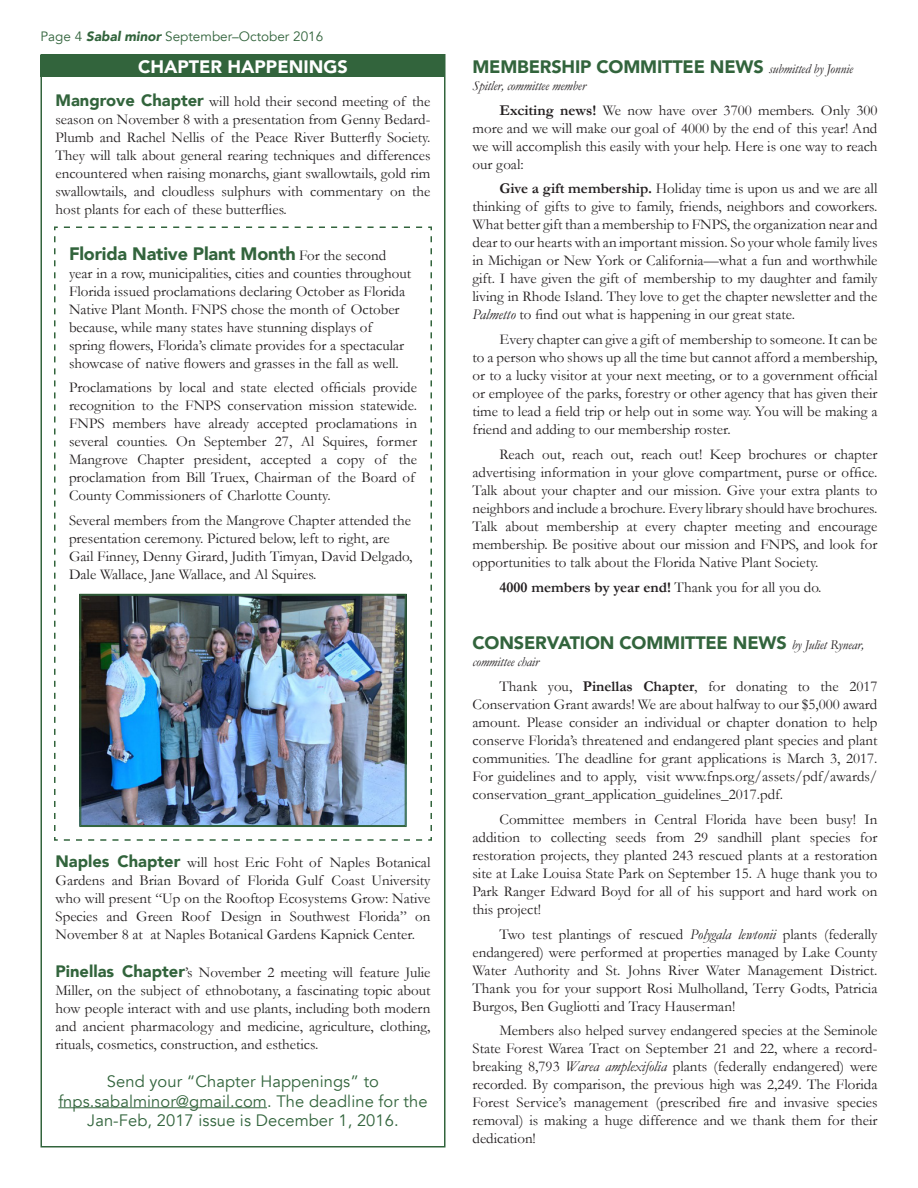
<style>
.page{position:relative;width:918px;height:1188px;background:#fff}
.page>*{position:absolute;margin:0;border:0;box-sizing:border-box;transform-origin:0 0}
.t1{font:900 18px "Avenir";letter-spacing:-.01em;color:#32643c}
.t2{font:900 18px "Avenir";color:#fff}
.t3{font:16.5px/19.8px "Avenir";letter-spacing:.005em;color:#32643c;text-align:center}
.t4{font:15px/18px "Garamond";color:#231f20;text-align:justify}
.t5{font:700 15px "Garamond";color:#231f20}
.t6{font:italic 13.5px "Garamond";letter-spacing:-.01em;color:#231f20}
.t7{font:13.5px "Avenir";color:#32643c}
.s1{font-weight:900;font-style:italic}
.s2{font-family:"Garamond";font-weight:400;font-style:italic;font-size:13.5px;color:#231f20}
.s3{font-weight:700}
.s4{font-style:italic}
.s5{font-weight:400}
.s6{font-family:"Avenir";font-weight:900;font-size:16.5px;color:#32643c}
.s7{font-family:"Garamond";font-weight:400;font-size:15px;color:#231f20}
</style>
<div class="page">
<hr style="left:58px;top:1107px;width:209px;height:1px;background:#32643c">
<svg style="left:54px;top:226px;width:378px;height:615px"></svg>
<div style="left:40px;top:55px;width:406px;height:21px;background:#32643c"></div>
<img style="left:79px;top:594px;width:328px;height:233px">
<div style="left:81px;top:595px;width:324px;height:231px;border:1px solid #32643c"></div>
<p class="t7" style="left:40px;top:28px;width:284px">Page 4 <span class="s1">Sabal minor</span> September–October 2016</p>
<p class="t2" style="left:138px;top:51px;width:211px">CHAPTER HAPPENINGS</p>
<p class="t1" style="left:472px;top:51px;width:382px">MEMBERSHIP COMMITTEE NEWS <span class="s2">submitted by Jonnie</span></p>
<p class="t6" style="left:472px;top:78px;width:115px">Spitler, committee member</p>
<p class="t4" style="left:472px;top:101px;width:407px;text-indent:27px"><span class="s3">Exciting news!</span> We now have over 3700 members. Only 300 more and we will make our goal of 4000 by the end of this year! And we will accomplish this easily with your help. Here is one way to reach our goal:</p>
<p class="t4" style="left:472px;top:179px;width:407px;text-indent:27px"><span class="s3">Give a gift membership.</span> Holiday time is upon us and we are all thinking of gifts to give to family, friends, neighbors and coworkers.<br>What better gift than a membership to FNPS, the organization near and dear to our hearts with an important mission. So your whole family lives in Michigan or New York or California—what a fun and worthwhile gift. I have given the gift of membership to my daughter and family living in Rhode Island. They love to get the chapter newsletter and the <span class="s4">Palmetto</span> to find out what is happening in our great state.</p>
<p class="t4" style="left:472px;top:330px;width:407px;text-indent:27px">Every chapter can give a gift of membership to someone. It can be to a person who shows up all the time but cannot afford a membership, or to a lucky visitor at your next meeting, or to a government official or employee of the parks, forestry or other agency that has given their time to lead a field trip or help out in some way. You will be making a friend and adding to our membership roster.</p>
<p class="t4" style="left:472px;top:445px;width:407px;text-indent:27px">Reach out, reach out, reach out! Keep brochures or chapter advertising information in your glove compartment, purse or office.<br>Talk about your chapter and our mission. Give your extra plants to neighbors and include a brochure. Every library should have brochures.<br>Talk about membership at every chapter meeting and encourage membership. Be positive about our mission and FNPS, and look for opportunities to talk about the Florida Native Plant Society.</p>
<p class="t5" style="left:500px;top:578px;width:324px">4000 members by year end! <span class="s5">Thank you for all you do.</span></p>
<p class="t4" style="left:56px;top:92px;width:377px"><span class="s6">Mangrove Chapter</span> will hold their second meeting of the season on November 8 with a presentation from Genny Bedard-Plumb and Rachel Nellis of the Peace River Butterfly Society.<br>They will talk about general rearing techniques and differences encountered when raising monarchs, giant swallowtails, gold rim swallowtails, and cloudless sulphurs with commentary on the host plants for each of these butterflies.</p>
<p class="t1" style="left:69px;top:238px;width:319px">Florida Native Plant Month <span class="s7">For the second</span></p>
<p class="t4" style="left:69px;top:264px;width:344px;text-align:left">year in a row, municipalities, cities and counties throughout Florida issued proclamations declaring October as Florida Native Plant Month. FNPS chose the month of October because, while many states have stunning displays of spring flowers, Florida’s climate provides for a spectacular showcase of native flowers and grasses in the fall as well.</p>
<p class="t4" style="left:69px;top:378px;width:350px;text-align:left">Proclamations by local and state elected officials provide recognition to the FNPS conservation mission statewide.<br>FNPS members have already accepted proclamations in several counties. On September 27, Al Squires, former Mangrove Chapter president, accepted a copy of the proclamation from Bill Truex, Chairman of the Board of County Commissioners of Charlotte County.</p>
<p class="t4" style="left:69px;top:511px;width:345px;text-align:left">Several members from the Mangrove Chapter attended the presentation ceremony. Pictured below, left to right, are Gail Finney, Denny Girard, Judith Timyan, David Delgado, Dale Wallace, Jane Wallace, and Al Squires.</p>
<p class="t4" style="left:56px;top:853px;width:377px"><span class="s6">Naples Chapter</span> will host Eric Foht of Naples Botanical Gardens and Brian Bovard of Florida Gulf Coast University who will present “Up on the Rooftop Ecosystems Grow: Native Species and Green Roof Design in Southwest Florida” on November 8 at at Naples Botanical Gardens Kapnick Center.</p>
<p class="t4" style="left:56px;top:963px;width:377px"><span class="s6">Pinellas Chapter</span>’s November 2 meeting will feature Julie Miller, on the subject of ethnobotany, a fascinating topic about how people interact with and use plants, including both modern and ancient pharmacology and medicine, agriculture, clothing, rituals, cosmetics, construction, and esthetics.</p>
<p class="t3" style="left:58px;top:1071px;width:371px">Send your “Chapter Happenings” to fnps.sabalminor@gmail.com. The deadline for the<br>Jan-Feb, 2017 issue is December 1, 2016.</p>
<p class="t1" style="left:472px;top:628px;width:393px">CONSERVATION COMMITTEE NEWS <span class="s2">by Juliet Rynear,</span></p>
<p class="t6" style="left:472px;top:654px;width:68px">committee chair</p>
<p class="t4" style="left:472px;top:677px;width:407px;text-indent:27px">Thank you, <span class="s3">Pinellas Chapter</span>, for donating to the 2017<br>Conservation Grant awards! We are about halfway to our $5,000 award amount. Please consider an individual or chapter donation to help conserve Florida’s threatened and endangered plant species and plant communities. The deadline for grant applications is March 3, 2017.<br>For guidelines and to apply, visit www.fnps.org/assets/pdf/awards/ conservation_grant_application_guidelines_2017.pdf.</p>
<p class="t4" style="left:472px;top:810px;width:407px;text-indent:27px">Committee members in Central Florida have been busy! In addition to collecting seeds from 29 sandhill plant species for restoration projects, they planted 243 rescued plants at a restoration site at Lake Louisa State Park on September 15. A huge thank you to Park Ranger Edward Boyd for all of his support and hard work on this project!</p>
<p class="t4" style="left:472px;top:925px;width:407px;text-indent:27px">Two test plantings of rescued <span class="s4">Polygala lewtonii</span> plants (federally endangered) were performed at properties managed by Lake County Water Authority and St. Johns River Water Management District.<br>Thank you for your support Rosi Mulholland, Terry Godts, Patricia Burgos, Ben Gugliotti and Tracy Hauserman!</p>
<p class="t4" style="left:472px;top:1021px;width:407px;text-indent:27px">Members also helped survey endangered species at the Seminole State Forest Warea Tract on September 21 and 22, where a record&shy;breaking 8,793 <span class="s4">Warea amplexifolia</span> plants (federally endangered) were recorded. By comparison, the previous high was 2,249. The Florida Forest Service’s management (prescribed fire and invasive species removal) is making a huge difference and we thank them for their dedication!</p>
</div>
